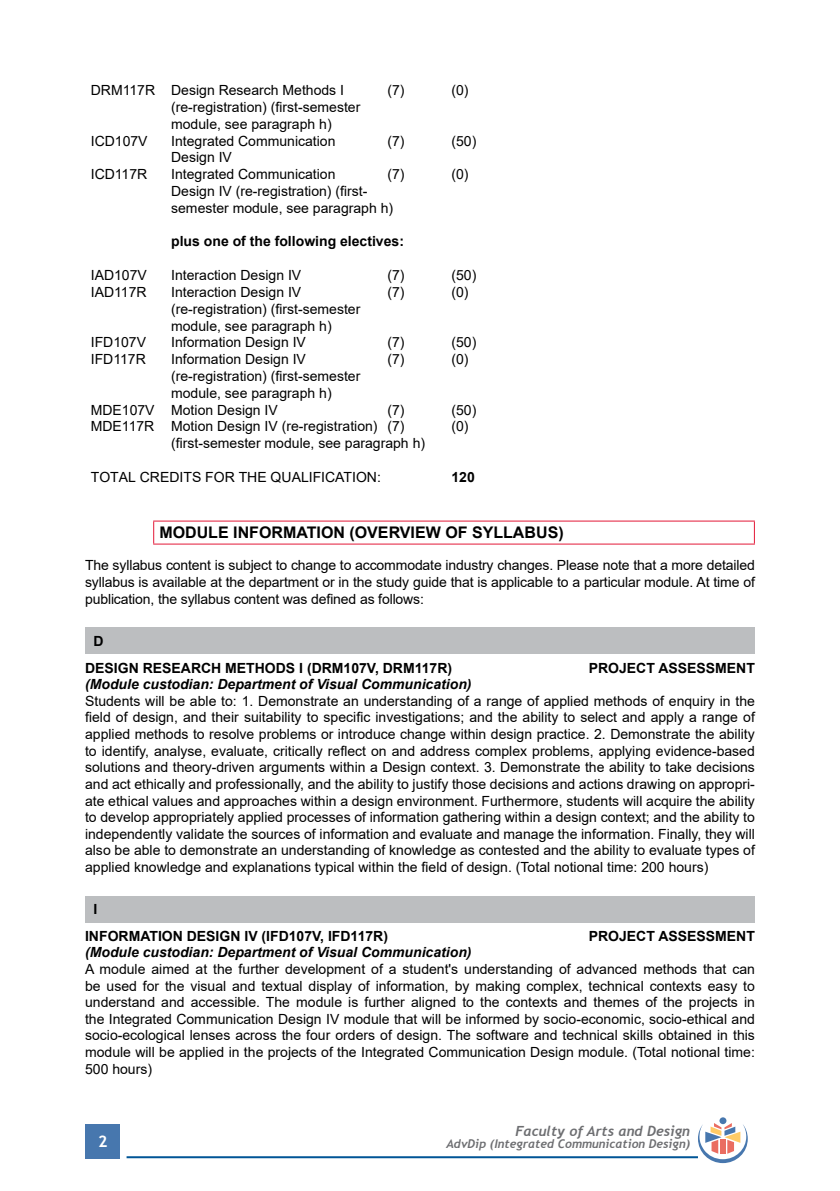
<style>
.page{position:relative;width:840px;height:1191px;background:#fff}
.page>*{position:absolute;margin:0;border:0;box-sizing:border-box;transform-origin:0 0}
.t1{font:700 16px "Arial";color:#000}
.t2{font:700 16px "Trebuchet MS";color:#fff}
.t3{font:14px/16.6px "Arial";color:#000}
.t4{font:700 14px/26.6px "Arial";color:#000}
.t5{font:italic 700 14px "Arial";color:#000}
.t6{font:italic 700 14px "Trebuchet";color:#6d6e71}
.t7{font:italic 700 12px "Trebuchet";color:#6d6e71}
</style>
<div class="page">
<div style="left:86px;top:1124px;width:34px;height:34px;background:#4777ae"></div>
<hr style="left:126px;top:1156px;width:571px;height:2px;background:#005596">
<div style="left:719px;top:1117px;width:7px;height:7px;background:#4777ae;border-radius:50%"></div>
<svg style="left:697px;top:1123px;width:50px;height:40px"></svg>
<hr style="left:153px;top:520px;width:601px;height:1px;background:#e31837">
<svg style="left:153px;top:521px;width:1px;height:22px"></svg>
<svg style="left:753px;top:521px;width:1px;height:22px"></svg>
<hr style="left:153px;top:543px;width:601px;height:1px;background:#e31837">
<div style="left:85px;top:628px;width:669px;height:26px;background:#bcbec0"></div>
<div style="left:85px;top:896px;width:669px;height:26px;background:#bcbec0"></div>
<p class="t3" style="left:91px;top:82px;width:255px">DRM117R Design Research Methods I</p>
<p class="t3" style="left:387px;top:82px;width:19px">(7)</p>
<p class="t3" style="left:451px;top:82px;width:19px">(0)</p>
<p class="t3" style="left:171px;top:99px;width:191px">(re-registration) (first-semester module, see paragraph h)</p>
<p class="t3" style="left:91px;top:132px;width:58px">ICD107V</p>
<p class="t3" style="left:171px;top:132px;width:166px">Integrated Communication</p>
<p class="t3" style="left:387px;top:132px;width:19px">(7)</p>
<p class="t3" style="left:451px;top:132px;width:26px">(50)</p>
<p class="t3" style="left:171px;top:149px;width:62px">Design IV</p>
<p class="t3" style="left:91px;top:166px;width:58px">ICD117R</p>
<p class="t3" style="left:171px;top:166px;width:166px">Integrated Communication</p>
<p class="t3" style="left:387px;top:166px;width:19px">(7)</p>
<p class="t3" style="left:451px;top:166px;width:19px">(0)</p>
<p class="t3" style="left:171px;top:183px;width:223px">Design IV (re-registration) (first&shy;semester module, see paragraph h)</p>
<p class="t4" style="left:171px;top:228px;width:234px">plus one of the following electives:</p>
<p class="t3" style="left:91px;top:267px;width:58px">IAD107V</p>
<p class="t3" style="left:171px;top:267px;width:131px">Interaction Design IV</p>
<p class="t3" style="left:387px;top:267px;width:19px">(7)</p>
<p class="t3" style="left:451px;top:267px;width:26px">(50)</p>
<p class="t3" style="left:91px;top:283px;width:57px">IAD117R</p>
<p class="t3" style="left:171px;top:283px;width:131px">Interaction Design IV</p>
<p class="t3" style="left:387px;top:283px;width:19px">(7)</p>
<p class="t3" style="left:451px;top:283px;width:19px">(0)</p>
<p class="t3" style="left:171px;top:300px;width:191px">(re-registration) (first-semester module, see paragraph h)</p>
<p class="t3" style="left:91px;top:334px;width:57px">IFD107V</p>
<p class="t3" style="left:171px;top:334px;width:136px">Information Design IV</p>
<p class="t3" style="left:387px;top:334px;width:19px">(7)</p>
<p class="t3" style="left:451px;top:334px;width:26px">(50)</p>
<p class="t3" style="left:91px;top:351px;width:56px">IFD117R</p>
<p class="t3" style="left:171px;top:351px;width:136px">Information Design IV</p>
<p class="t3" style="left:387px;top:351px;width:19px">(7)</p>
<p class="t3" style="left:451px;top:351px;width:19px">(0)</p>
<p class="t3" style="left:171px;top:367px;width:191px">(re-registration) (first-semester</p>
<p class="t3" style="left:171px;top:384px;width:162px">module, see paragraph h)</p>
<p class="t3" style="left:91px;top:401px;width:188px">MDE107V Motion Design IV</p>
<p class="t3" style="left:387px;top:401px;width:19px">(7)</p>
<p class="t3" style="left:451px;top:401px;width:26px">(50)</p>
<p class="t3" style="left:91px;top:418px;width:315px">MDE117R Motion Design IV (re-registration) (7)</p>
<p class="t3" style="left:451px;top:418px;width:19px">(0)</p>
<p class="t3" style="left:171px;top:435px;width:255px">(first-semester module, see paragraph h)</p>
<p class="t3" style="left:91px;top:468px;width:291px">TOTAL CREDITS FOR THE QUALIFICATION:</p>
<p class="t4" style="left:451px;top:464px;width:25px">120</p>
<p class="t1" style="left:159px;top:521px;width:405px">MODULE INFORMATION (OVERVIEW OF SYLLABUS)</p>
<p class="t3" style="left:85px;top:557px;width:671px;text-align:justify">The syllabus content is subject to change to accommodate industry changes. Please note that a more detailed syllabus is available at the department or in the study guide that is applicable to a particular module. At time of publication, the syllabus content was defined as follows:</p>
<p class="t4" style="left:85px;top:628px;width:368px;text-indent:8px">D<br>DESIGN RESEARCH METHODS I (DRM107V, DRM117R)</p>
<p class="t4" style="left:588px;top:654px;width:167px">PROJECT ASSESSMENT</p>
<p class="t5" style="left:85px;top:675px;width:388px">(Module custodian: Department of Visual Communication)</p>
<p class="t3" style="left:85px;top:692px;width:671px;text-align:justify">Students will be able to: 1. Demonstrate an understanding of a range of applied methods of enquiry in the field of design, and their suitability to specific investigations; and the ability to select and apply a range of applied methods to resolve problems or introduce change within design practice. 2. Demonstrate the ability to identify, analyse, evaluate, critically reflect on and address complex problems, applying evidence-based solutions and theory-driven arguments within a Design context. 3. Demonstrate the ability to take decisions and act ethically and professionally, and the ability to justify those decisions and actions drawing on appropri&shy;ate ethical values and approaches within a design environment. Furthermore, students will acquire the ability to develop appropriately applied processes of information gathering within a design context; and the ability to independently validate the sources of information and evaluate and manage the information. Finally, they will also be able to demonstrate an understanding of knowledge as contested and the ability to evaluate types of applied knowledge and explanations typical within the field of design. (Total notional time: 200 hours)</p>
<p class="t4" style="left:85px;top:896px;width:304px;text-indent:8px">I<br>INFORMATION DESIGN IV (IFD107V, IFD117R)</p>
<p class="t4" style="left:588px;top:922px;width:167px">PROJECT ASSESSMENT</p>
<p class="t5" style="left:85px;top:943px;width:388px">(Module custodian: Department of Visual Communication)</p>
<p class="t3" style="left:85px;top:960px;width:671px;text-align:justify">A module aimed at the further development of a student's understanding of advanced methods that can be used for the visual and textual display of information, by making complex, technical contexts easy to understand and accessible. The module is further aligned to the contexts and themes of the projects in the Integrated Communication Design IV module that will be informed by socio-economic, socio-ethical and socio-ecological lenses across the four orders of design. The software and technical skills obtained in this module will be applied in the projects of the Integrated Communication Design module. (Total notional time:<br>500 hours)</p>
<p class="t2" style="left:98px;top:1131px;width:11px">2</p>
<p class="t6" style="left:515px;top:1121px;width:176px">Faculty of Arts and Design</p>
<p class="t7" style="left:446px;top:1135px;width:245px">AdvDip (Integrated Communication Design)</p>
</div>
